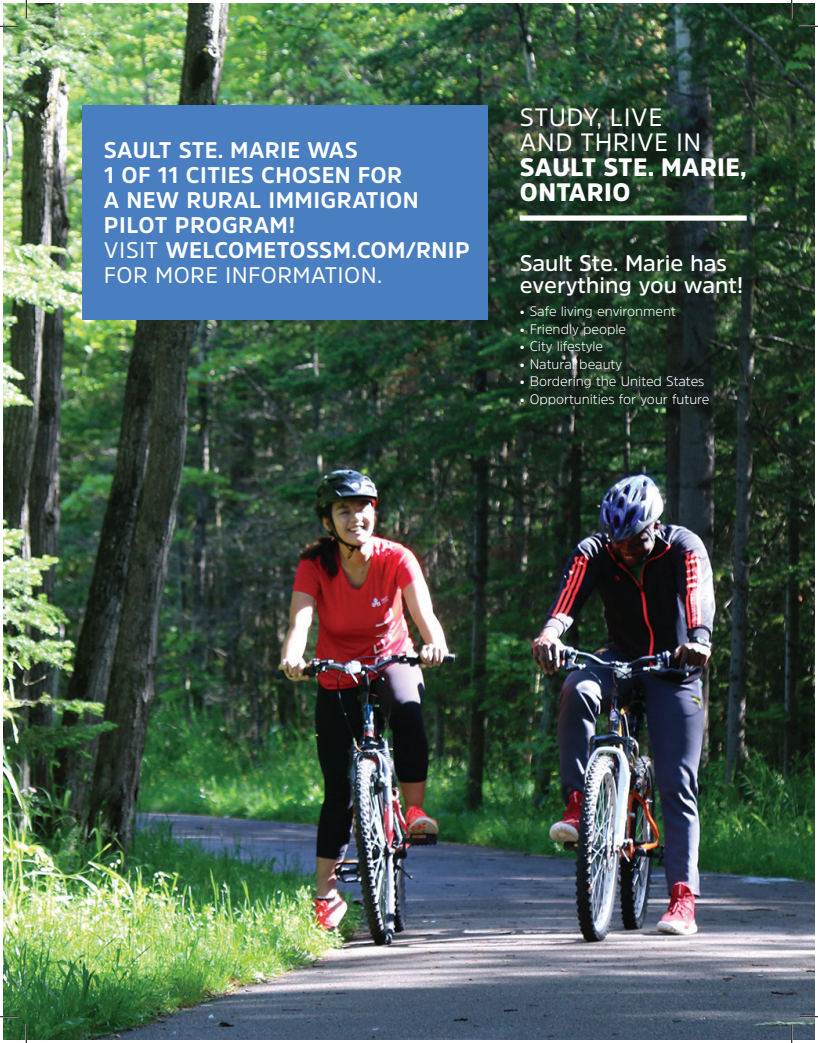
<style>
.page{position:relative;width:818px;height:1043px;background:#fff}
.page>*{position:absolute;margin:0;border:0;box-sizing:border-box;transform-origin:0 0}
.Header_2{font:900 25px/25px "Amsi Pro";letter-spacing:.02em;color:#fff}
.body_bold{font:700 22.5px/25px "Amsi Pro";letter-spacing:.02em;color:#fff}
.body_intro{font:600 22.5px/22.5px "Amsi Pro";color:#fff}
.body_bullet{font:300 13.75px "Amsi Pro";color:#fff}
.s1{font-weight:400}
</style>
<div class="page">
<img style="left:4px;top:4px;width:810px;height:1035px">
<div style="left:519px;top:215px;width:227px;height:6px;background:#fff"></div>
<div style="left:82px;top:105px;width:406px;height:215px;background:#497fc1"></div>
<svg style="left:0;top:25px;width:19px;height:2px"></svg>
<svg style="left:799px;top:25px;width:19px;height:2px"></svg>
<svg style="left:0;top:1015px;width:19px;height:2px"></svg>
<svg style="left:799px;top:1015px;width:19px;height:2px"></svg>
<svg style="left:25px;top:0;width:2px;height:19px"></svg>
<svg style="left:25px;top:1024px;width:2px;height:18px"></svg>
<svg style="left:790px;top:0;width:2px;height:19px"></svg>
<svg style="left:790px;top:1024px;width:2px;height:18px"></svg>
<p class="body_bold" style="left:104px;top:137px;width:367px">SAULT STE. MARIE WAS<br>1 OF 11 CITIES CHOSEN FOR<br>A NEW RURAL IMMIGRATION<br>PILOT PROGRAM!<br><span class="s1">VISIT</span> WELCOMETOSSM.COM/RNIP<br><span class="s1">FOR MORE INFORMATION.</span></p>
<p class="Header_2" style="left:520px;top:105px;width:228px"><span class="s1">STUDY, LIVE<br>AND THRIVE IN<br></span>SAULT STE. MARIE,<br>ONTARIO</p>
<p class="body_intro" style="left:519px;top:251px;width:225px">Sault Ste. Marie has everything you want!</p>
<p class="body_bullet" style="left:519px;top:302px;width:158px">• Safe living environment</p>
<p class="body_bullet" style="left:519px;top:319px;width:108px">• Friendly people</p>
<p class="body_bullet" style="left:519px;top:337px;width:85px">• City lifestyle</p>
<p class="body_bullet" style="left:519px;top:354px;width:104px">• Natural beauty</p>
<p class="body_bullet" style="left:519px;top:372px;width:186px">• Bordering the United States</p>
<p class="body_bullet" style="left:519px;top:389px;width:191px">• Opportunities for your future</p>
</div>
